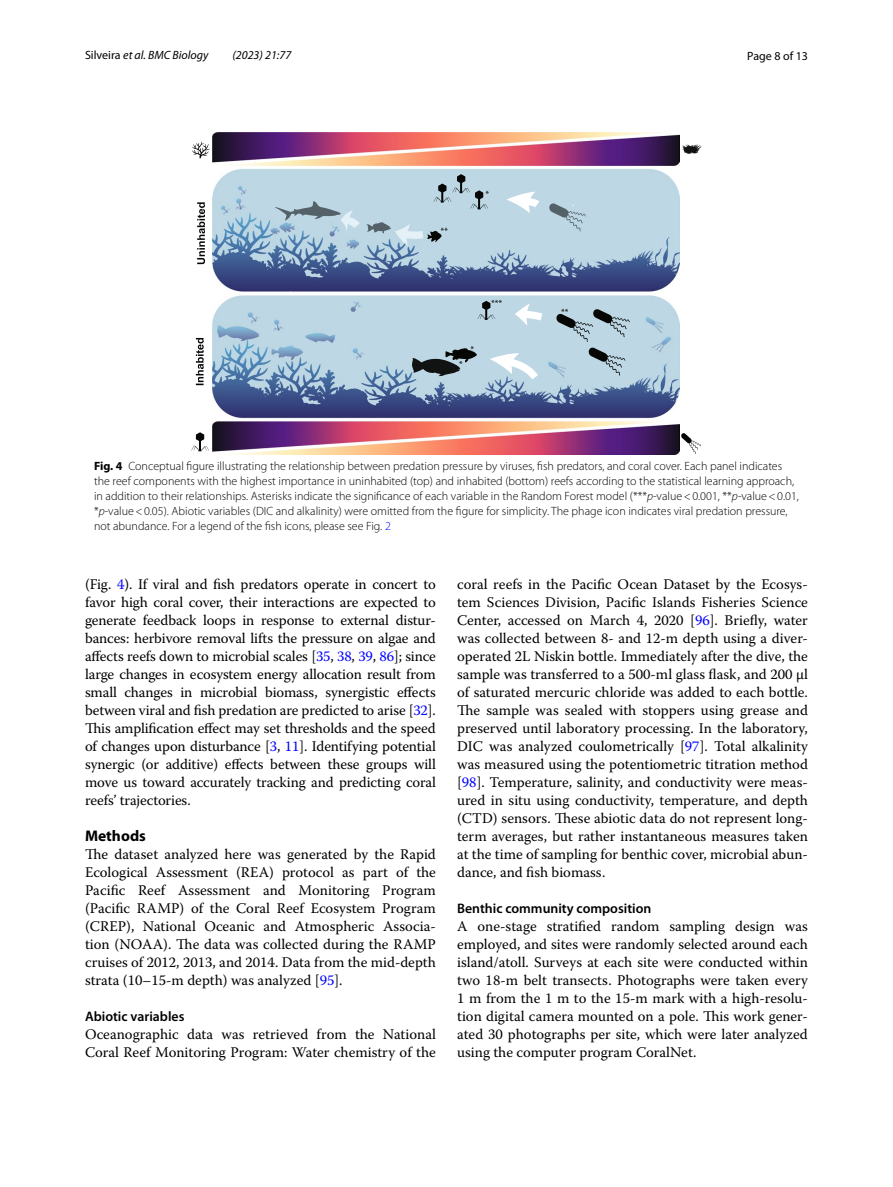
<style>
.page{position:relative;width:893px;height:1187px;background:#fff}
.page>*{position:absolute;margin:0;border:0;box-sizing:border-box;transform-origin:0 0}
.t1{font:700 15.45px "Myriad Pro";color:#000}
.t2{font:14.7px/18px "Warnock Pro";color:#000;text-align:justify}
.t3{font:600 13.8px "Myriad Pro";color:#000}
.t4{font:300 12px/15px "Myriad Pro";color:#000}
.t5{font:italic 12px "Myriad Pro";color:#000}
.t6{font:12px "Myriad Pro";color:#000}
.s1{font-style:normal}
.s2{font-weight:700}
.s3{font-style:italic}
.s4{color:#00f}
</style>
<div class="page">
<img style="left:212px;top:133px;width:467px;height:321px">
<svg style="left:191px;top:432px;width:18px;height:19px"></svg>
<svg style="left:681px;top:433px;width:20px;height:21px"></svg>
<svg style="left:366px;top:222px;width:25px;height:11px"></svg>
<svg style="left:197px;top:202px;width:8px;height:62px"></svg>
<svg style="left:196px;top:338px;width:8px;height:47px"></svg>
<svg style="left:682px;top:144px;width:20px;height:10px"></svg>
<svg style="left:192px;top:141px;width:18px;height:17px"></svg>
<svg style="left:478px;top:300px;width:24px;height:20px"></svg>
<svg style="left:427px;top:228px;width:21px;height:14px"></svg>
<svg style="left:412px;top:346px;width:65px;height:30px"></svg>
<svg style="left:556px;top:308px;width:74px;height:67px"></svg>
<svg style="left:434px;top:174px;width:55px;height:35px"></svg>
<svg style="left:490px;top:353px;width:48px;height:26px"></svg>
<svg style="left:549px;top:203px;width:37px;height:28px"></svg>
<svg style="left:506px;top:191px;width:33px;height:22px"></svg>
<svg style="left:275px;top:201px;width:85px;height:30px"></svg>
<svg style="left:515px;top:303px;width:27px;height:23px"></svg>
<p class="t5" style="left:85px;top:48px;width:125px"><span class="s1">Silveira</span> et al. BMC Biology</p>
<p class="t5" style="left:232px;top:48px;width:60px">(2023) 21:77</p>
<p class="t6" style="left:747px;top:48px;width:62px">Page 8 of 13</p>
<p class="t4" style="left:94px;top:458px;width:706px"><span class="s2">Fig. 4</span> Conceptual figure illustrating the relationship between predation pressure by viruses, fish predators, and coral cover. Each panel indicates the reef components with the highest importance in uninhabited (top) and inhabited (bottom) reefs according to the statistical learning approach, in addition to their relationships. Asterisks indicate the significance of each variable in the Random Forest model (***<span class="s3">p</span>-value&lt;0.001, **<span class="s3">p</span>-value&lt;0.01, *<span class="s3">p</span>-value&lt;0.05). Abiotic variables (DIC and alkalinity) were omitted from the figure for simplicity. The phage icon indicates viral predation pressure, not abundance. For a legend of the fish icons, please see Fig. <span class="s4">2</span></p>
<p class="t2" style="left:85px;top:575px;width:352px">(Fig. <span class="s4">4</span>). If viral and fish predators operate in concert to favor high coral cover, their interactions are expected to generate feedback loops in response to external distur&shy;bances: herbivore removal lifts the pressure on algae and affects reefs down to microbial scales [<span class="s4">35</span>, <span class="s4">38</span>, <span class="s4">39</span>, <span class="s4">86</span>]; since large changes in ecosystem energy allocation result from small changes in microbial biomass, synergistic effects between viral and fish predation are predicted to arise [<span class="s4">32</span>].<br>This amplification effect may set thresholds and the speed of changes upon disturbance [<span class="s4">3</span>, <span class="s4">11</span>]. Identifying potential synergic (or additive) effects between these groups will move us toward accurately tracking and predicting coral reefs’ trajectories.</p>
<p class="t1" style="left:85px;top:825px;width:62px">Methods</p>
<p class="t2" style="left:85px;top:845px;width:352px">The dataset analyzed here was generated by the Rapid Ecological Assessment (REA) protocol as part of the Pacific Reef Assessment and Monitoring Program (Pacific RAMP) of the Coral Reef Ecosystem Program (CREP), National Oceanic and Atmospheric Associa&shy;tion (NOAA). The data was collected during the RAMP cruises of 2012, 2013, and 2014. Data from the mid-depth strata (10–15-m depth) was analyzed [<span class="s4">95</span>].</p>
<p class="t3" style="left:85px;top:1007px;width:101px">Abiotic variables</p>
<p class="t2" style="left:85px;top:1025px;width:352px">Oceanographic data was retrieved from the National<br>Coral Reef Monitoring Program: Water chemistry of the</p>
<p class="t2" style="left:457px;top:575px;width:352px">coral reefs in the Pacific Ocean Dataset by the Ecosys&shy;tem Sciences Division, Pacific Islands Fisheries Science Center, accessed on March 4, 2020 [<span class="s4">96</span>]. Briefly, water was collected between 8- and 12-m depth using a diver&shy;operated 2L Niskin bottle. Immediately after the dive, the sample was transferred to a 500-ml glass flask, and 200 μl of saturated mercuric chloride was added to each bottle.<br>The sample was sealed with stoppers using grease and preserved until laboratory processing. In the laboratory, DIC was analyzed coulometrically [<span class="s4">97</span>]. Total alkalinity was measured using the potentiometric titration method [<span class="s4">98</span>]. Temperature, salinity, and conductivity were meas&shy;ured in situ using conductivity, temperature, and depth (CTD) sensors. These abiotic data do not represent long&shy;term averages, but rather instantaneous measures taken at the time of sampling for benthic cover, microbial abun&shy;dance, and fish biomass.</p>
<p class="t3" style="left:457px;top:899px;width:196px">Benthic community composition</p>
<p class="t2" style="left:457px;top:917px;width:352px">A one-stage stratified random sampling design was employed, and sites were randomly selected around each island/atoll. Surveys at each site were conducted within two 18-m belt transects. Photographs were taken every 1 m from the 1 m to the 15-m mark with a high-resolu&shy;tion digital camera mounted on a pole. This work gener&shy;ated 30 photographs per site, which were later analyzed using the computer program CoralNet.</p>
</div>
